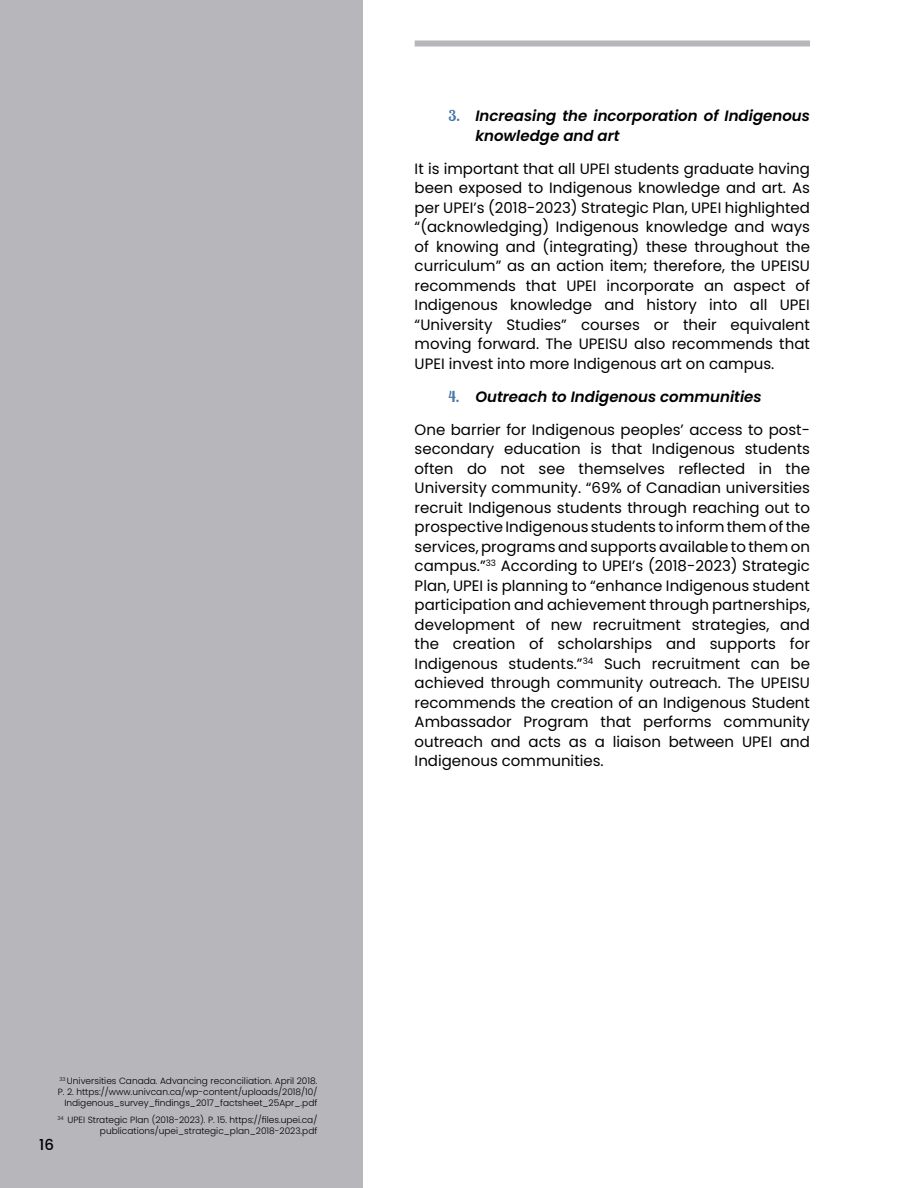
<style>
.page{position:relative;width:918px;height:1188px;background:#fff}
.page>*{position:absolute;margin:0;border:0;box-sizing:border-box;transform-origin:0 0}
.t1{font:15px/19.5px "Poppins";color:#000;text-align:justify}
.t2{font:italic 600 15px/19.5px "Poppins";color:#000}
.t3{font:500 15px "Poppins";color:#000}
.t4{font:300 9px/10.8px "Poppins";color:#000;text-align:right}
.s1{font-family:"Lobster Two";font-weight:700;font-style:normal;color:#4776a7}
.s2{font-family:"Lobster Two";font-weight:700;color:#4776a7}
.s3{font-weight:600;font-style:italic}
</style>
<div class="page">
<div style="left:0;top:0;width:362px;height:1188px;background:#b7b7bb"></div>
<div style="left:415px;top:40px;width:395px;height:6px;background:#b7b7bb"></div>
<p class="t2" style="left:475px;top:106px;width:336px;text-indent:-27px"><span class="s1">3.</span> Increasing the incorporation of Indigenous knowledge and art</p>
<p class="t1" style="left:415px;top:159px;width:397px">It is important that all UPEI students graduate having been exposed to Indigenous knowledge and art. As per UPEI’s (2018-2023) Strategic Plan, UPEI highlighted “(acknowledging) Indigenous knowledge and ways of knowing and (integrating) these throughout the curriculum” as an action item; therefore, the UPEISU recommends that UPEI incorporate an aspect of Indigenous knowledge and history into all UPEI “University Studies” courses or their equivalent moving forward. The UPEISU also recommends that UPEI invest into more Indigenous art on campus.</p>
<p class="t1" style="left:415px;top:380px;width:397px;line-height:33px;text-indent:34px"><span class="s2">4.</span> <span class="s3">Outreach to Indigenous communities<br></span>One barrier for Indigenous peoples’ access to post-</p>
<p class="t1" style="left:415px;top:439px;width:397px">secondary education is that Indigenous students often do not see themselves reflected in the University community. “69% of Canadian universities recruit Indigenous students through reaching out to prospective Indigenous students to inform them of the services, programs and supports available to them on campus.”<sup>33</sup> According to UPEI’s (2018-2023) Strategic Plan, UPEI is planning to “enhance Indigenous student participation and achievement through partnerships, development of new recruitment strategies, and the creation of scholarships and supports for Indigenous students.”<sup>34</sup> Such recruitment can be achieved through community outreach. The UPEISU recommends the creation of an Indigenous Student Ambassador Program that performs community outreach and acts as a liaison between UPEI and Indigenous communities.</p>
<p class="t4" style="left:58px;top:1076px;width:261px"><sup>33</sup> Universities Canada. Advancing reconciliation. April 2018.<br>P. 2. https://www.univcan.ca/wp-content/uploads/2018/10/<br>Indigenous_survey_findings_2017_factsheet_25Apr_.pdf</p>
<p class="t4" style="left:57px;top:1115px;width:261px"><sup>34</sup> UPEI Strategic Plan (2018-2023). P. 15. https://files.upei.ca/ publications/upei_strategic_plan_2018-2023.pdf</p>
<p class="t3" style="left:39px;top:1136px;width:16px">16</p>
</div>
